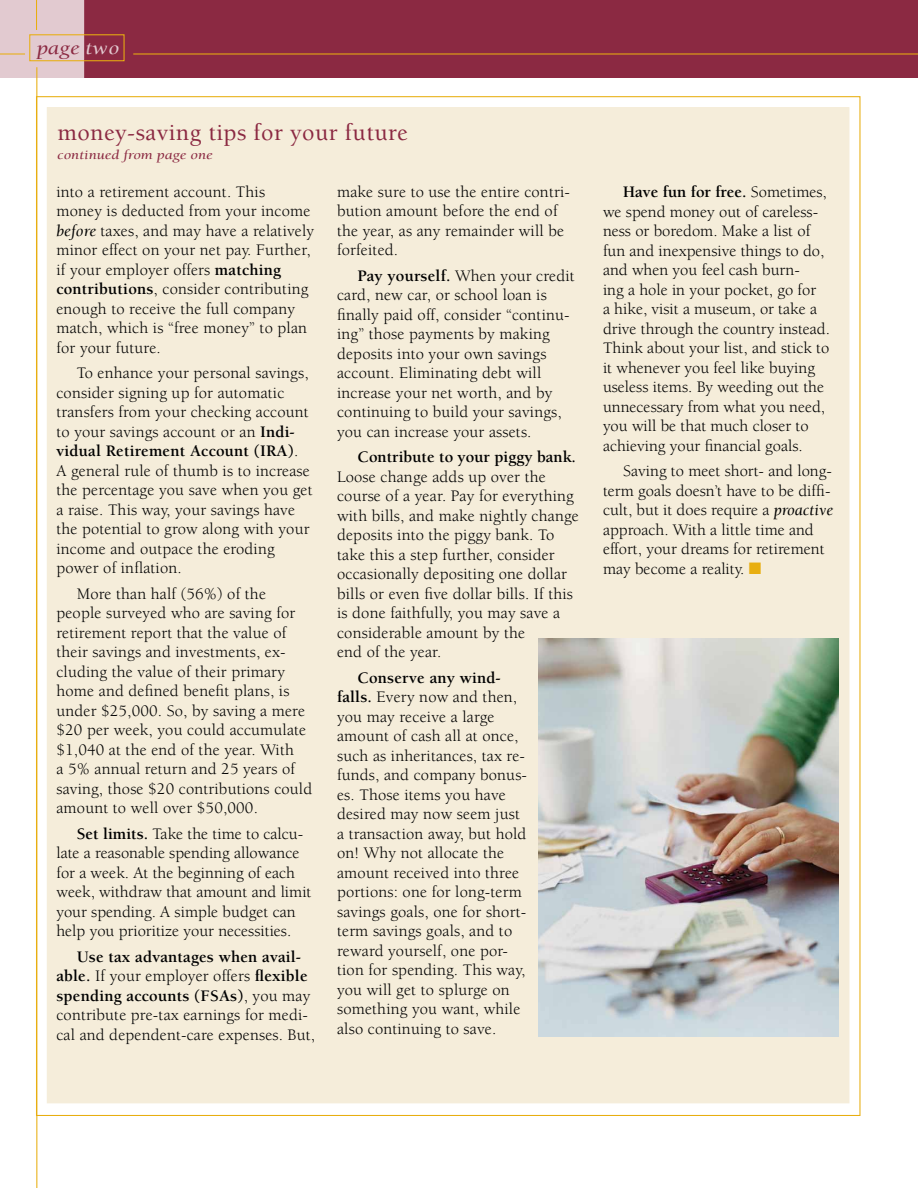
<style>
.page{position:relative;width:918px;height:1188px;background:#fff}
.page>*{position:absolute;margin:0;border:0;box-sizing:border-box;transform-origin:0 0}
.t1{font:500 24px "Berkeley";letter-spacing:.02em;color:#8b2942}
.t2{font:italic 19.5px "Berkeley";color:#8b2942;scale:1.2 1}
.t3{font:16.5px/19.5px "Berkeley";letter-spacing:.01em;color:#000}
.t4{font:700 16.5px "Berkeley";color:#000}
.t5{font:italic 13.5px "Berkeley";color:#8b2942;scale:1.2 1}
.s1{color:#e2cad0}
.s2{font-style:italic}
.s3{font-weight:700}
</style>
<div class="page">
<div style="left:47px;top:108px;width:802px;height:995px;background:#f5edda"></div>
<div style="left:84px;top:0;width:834px;height:78px;background:#8b2942"></div>
<div style="left:0;top:0;width:84px;height:78px;background:#e2cad0"></div>
<hr style="left:0;top:53px;width:25px;height:2px;background:#e8ae10">
<hr style="left:36px;top:0;width:1px;height:30px;background:#e8ae10">
<div style="left:29px;top:34px;width:96px;height:27px;border:1px solid #e8ae10"></div>
<hr style="left:133px;top:53px;width:785px;height:2px;background:#e8ae10">
<hr style="left:36px;top:67px;width:1px;height:1121px;background:#e8ae10">
<img style="left:538px;top:639px;width:301px;height:398px">
<p class="t2" style="left:37px;top:37px;width:70px">page <span class="s1">two</span></p>
<h1 class="t1" style="left:57px;top:120px;width:352px">money-saving tips for your future</h1>
<p class="t5" style="left:57px;top:147px;width:131px">continued from page one</p>
<p class="t3" style="left:56px;top:182px;width:259px">into a retirement account. This money is deducted from your income <span class="s2">before</span> taxes, and may have a relatively minor effect on your net pay. Further, if your employer offers <span class="s3">matching contributions</span>, consider contributing enough to receive the full company match, which is “free money” to plan for your future.</p>
<p class="t3" style="left:56px;top:364px;width:258px;text-indent:20px">To enhance your personal savings, consider signing up for automatic transfers from your checking account to your savings account or an <span class="s3">Indi&shy;vidual Retirement Account (IRA)</span>.<br>A general rule of thumb is to increase the percentage you save when you get a raise. This way, your savings have the potential to grow along with your income and outpace the eroding power of inflation.</p>
<p class="t3" style="left:56px;top:584px;width:257px;text-indent:20px">More than half (56%) of the people surveyed who are saving for retirement report that the value of their savings and investments, ex&shy;cluding the value of their primary home and defined benefit plans, is under $25,000. So, by saving a mere $20 per week, you could accumulate $1,040 at the end of the year. With<br>a 5% annual return and 25 years of saving, those $20 contributions could amount to well over $50,000.</p>
<p class="t3" style="left:56px;top:824px;width:257px;text-indent:20px"><span class="s3">Set limits.</span> Take the time to calcu&shy;late a reasonable spending allowance for a week. At the beginning of each week, withdraw that amount and limit your spending. A simple budget can help you prioritize your necessities.</p>
<p class="t3" style="left:56px;top:947px;width:260px;text-align:center"><span class="s3">Use tax advantages when avail&shy;able.</span> If your employer offers <span class="s3">flexible spending accounts (FSAs)</span>, you may contribute pre-tax earnings for medi&shy;cal and dependent-care expenses. But,</p>
<p class="t3" style="left:337px;top:182px;width:234px">make sure to use the entire contri&shy;bution amount before the end of the year, as any remainder will be forfeited.</p>
<p class="t3" style="left:337px;top:266px;width:239px;text-indent:20px"><span class="s3">Pay yourself.</span> When your credit card, new car, or school loan is finally paid off, consider “continu&shy;ing” those payments by making deposits into your own savings account. Eliminating debt will increase your net worth, and by continuing to build your savings, you can increase your assets.</p>
<p class="t4" style="left:357px;top:448px;width:220px">Contribute to your piggy bank.</p>
<p class="t3" style="left:337px;top:467px;width:243px">Loose change adds up over the course of a year. Pay for everything with bills, and make nightly change deposits into the piggy bank. To take this a step further, consider occasionally depositing one dollar bills or even five dollar bills. If this is done faithfully, you may save a considerable amount by the<br>end of the year.</p>
<p class="t3" style="left:337px;top:668px;width:192px;text-indent:20px"><span class="s3">Conserve any wind&shy;falls.</span> Every now and then, you may receive a large amount of cash all at once, such as inheritances, tax re&shy;funds, and company bonus&shy;es. Those items you have desired may now seem just a transaction away, but hold on! Why not allocate the amount received into three portions: one for long-term savings goals, one for short&shy;term savings goals, and to reward yourself, one por&shy;tion for spending. This way, you will get to splurge on something you want, while also continuing to save.</p>
<p class="t3" style="left:603px;top:183px;width:229px;text-indent:20px"><span class="s3">Have fun for free.</span> Sometimes, we spend money out of careless&shy;ness or boredom. Make a list of fun and inexpensive things to do, and when you feel cash burn-<br>ing a hole in your pocket, go for<br>a hike, visit a museum, or take a drive through the country instead.<br>Think about your list, and stick to it whenever you feel like buying useless items. By weeding out the unnecessary from what you need, you will be that much closer to achieving your financial goals.</p>
<p class="t3" style="left:603px;top:462px;width:232px;text-indent:20px">Saving to meet short- and long&shy;term goals doesn’t have to be diffi&shy;cult, but it does require a <span class="s2">proactive </span>approach. With a little time and effort, your dreams for retirement may become a reality.</p>
</div>
